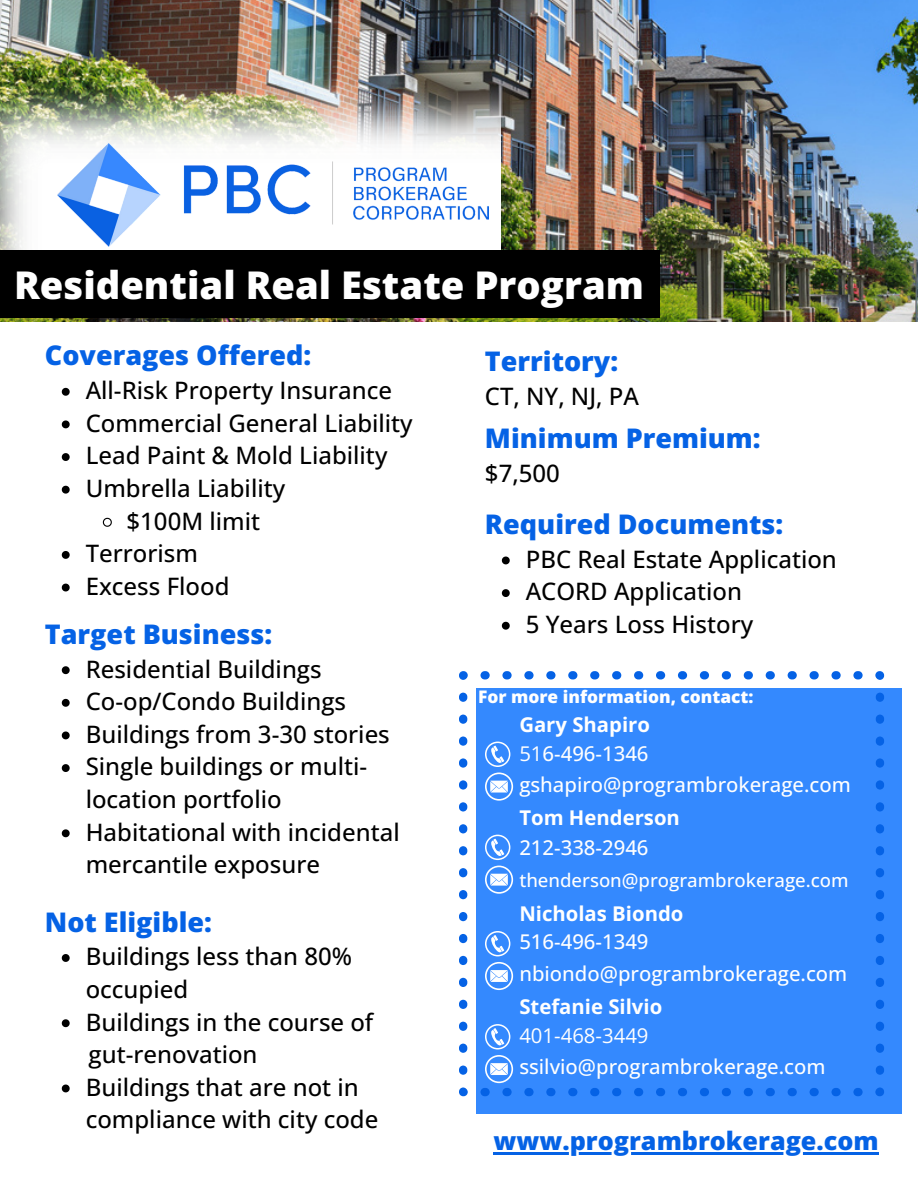
<style>
.page{position:relative;width:918px;height:1188px;background:#fff}
.page>*{position:absolute;margin:0;border:0;box-sizing:border-box;transform-origin:0 0}
.t1{font:800 38.25px "Open Sans";color:#fff}
.t2{font:800 27px "Open Sans";color:#0562e5}
.t3{font:800 25.2px "Open Sans";color:#0562e5}
.t4{font:500 24px/32.7px "Open Sans";color:#000}
.t5{font:500 20.4px "Open Sans";color:#fff}
.t6{font:700 20.4px "Open Sans";color:#fff}
.t7{font:20.4px "Open Sans";color:#fff}
.t8{font:500 18.6px "Open Sans";color:#fff}
.t9{font:800 17.25px "Open Sans";color:#fff}
.s1{font-weight:400}
</style>
<div class="page">
<div style="left:476px;top:688px;width:425px;height:425px;background:#3489fe"></div>
<svg style="left:875px;top:1088px;width:9px;height:8px"></svg>
<svg style="left:459px;top:1088px;width:9px;height:8px"></svg>
<svg style="left:459px;top:693px;width:8px;height:382px"></svg>
<svg style="left:459px;top:671px;width:9px;height:9px"></svg>
<svg style="left:481px;top:671px;width:382px;height:8px"></svg>
<svg style="left:875px;top:671px;width:9px;height:9px"></svg>
<svg style="left:876px;top:693px;width:8px;height:382px"></svg>
<svg style="left:485px;top:773px;width:28px;height:28px"></svg>
<svg style="left:485px;top:742px;width:25px;height:25px"></svg>
<svg style="left:485px;top:866px;width:28px;height:28px"></svg>
<svg style="left:485px;top:835px;width:25px;height:25px"></svg>
<img style="left:0;top:0;width:918px;height:322px">
<img style="left:0;top:69px;width:501px;height:182px">
<img style="left:57px;top:143px;width:431px;height:104px">
<div style="left:0;top:251px;width:659px;height:67px;background:#000"></div>
<hr style="left:494px;top:1152px;width:385px;height:3px;background:#0562e5">
<svg style="left:62px;top:388px;width:8px;height:8px"></svg>
<svg style="left:62px;top:420px;width:8px;height:8px"></svg>
<svg style="left:62px;top:453px;width:8px;height:8px"></svg>
<svg style="left:62px;top:486px;width:8px;height:8px"></svg>
<svg style="left:102px;top:517px;width:10px;height:10px"></svg>
<svg style="left:62px;top:551px;width:8px;height:8px"></svg>
<svg style="left:62px;top:584px;width:8px;height:7px"></svg>
<svg style="left:62px;top:666px;width:8px;height:8px"></svg>
<svg style="left:62px;top:699px;width:8px;height:8px"></svg>
<svg style="left:62px;top:732px;width:8px;height:7px"></svg>
<svg style="left:62px;top:764px;width:8px;height:8px"></svg>
<svg style="left:62px;top:829px;width:8px;height:8px"></svg>
<svg style="left:62px;top:954px;width:8px;height:8px"></svg>
<svg style="left:62px;top:1019px;width:8px;height:8px"></svg>
<svg style="left:62px;top:1085px;width:8px;height:7px"></svg>
<svg style="left:502px;top:557px;width:8px;height:7px"></svg>
<svg style="left:502px;top:589px;width:8px;height:8px"></svg>
<svg style="left:502px;top:622px;width:8px;height:8px"></svg>
<svg style="left:485px;top:962px;width:28px;height:28px"></svg>
<svg style="left:485px;top:931px;width:25px;height:25px"></svg>
<svg style="left:481px;top:1024px;width:382px;height:72px"></svg>
<p class="t1" style="left:14px;top:258px;width:631px">Residential Real Estate Program</p>
<p class="t2" style="left:45px;top:337px;width:268px">Coverages Offered:</p>
<p class="t2" style="left:485px;top:342px;width:135px">Territory:</p>
<p class="t4" style="left:485px;top:379px;width:155px">CT, NY, NJ, PA</p>
<p class="t4" style="left:86px;top:373px;width:308px">All-Risk Property Insurance</p>
<p class="t4" style="left:86px;top:406px;width:329px">Commercial General Liability</p>
<p class="t4" style="left:86px;top:439px;width:303px">Lead Paint &amp; Mold Liability</p>
<p class="t4" style="left:86px;top:471px;width:201px">Umbrella Liability</p>
<p class="t4" style="left:127px;top:504px;width:135px">$100M limit</p>
<p class="t4" style="left:86px;top:537px;width:114px">Terrorism</p>
<p class="t4" style="left:86px;top:569px;width:145px">Excess Flood</p>
<p class="t2" style="left:485px;top:419px;width:277px">Minimum Premium:</p>
<p class="t4" style="left:485px;top:456px;width:76px">$7,500</p>
<p class="t2" style="left:485px;top:505px;width:300px">Required Documents:</p>
<p class="t4" style="left:526px;top:542px;width:313px">PBC Real Estate Application</p>
<p class="t4" style="left:526px;top:575px;width:218px">ACORD Application</p>
<p class="t4" style="left:526px;top:607px;width:229px">5 Years Loss History</p>
<p class="t2" style="left:45px;top:615px;width:229px">Target Business:</p>
<p class="t4" style="left:86px;top:652px;width:237px">Residential Buildings</p>
<p class="t4" style="left:86px;top:684px;width:262px">Co-op/Condo Buildings</p>
<p class="t4" style="left:86px;top:717px;width:306px">Buildings from 3-30 stories</p>
<p class="t4" style="left:86px;top:750px;width:283px">Single buildings or multi&shy;location portfolio</p>
<p class="t4" style="left:86px;top:815px;width:316px">Habitational with incidental mercantile exposure</p>
<p class="t2" style="left:45px;top:903px;width:169px">Not Eligible:</p>
<p class="t4" style="left:86px;top:940px;width:268px">Buildings less than 80% occupied</p>
<p class="t4" style="left:86px;top:1005px;width:289px">Buildings in the course of</p>
<p class="t4" style="left:89px;top:1038px;width:171px">gut-renovation</p>
<p class="t4" style="left:86px;top:1070px;width:294px">Buildings that are not in compliance with city code</p>
<p class="t9" style="left:478px;top:684px;width:277px">For more information, contact:</p>
<p class="t6" style="left:519px;top:710px;width:132px">Gary Shapiro</p>
<p class="t5" style="left:519px;top:739px;width:131px"><span class="s1">51</span>6-496-1346</p>
<p class="t5" style="left:519px;top:770px;width:333px">gshapiro@programbrokerage.com</p>
<p class="t6" style="left:519px;top:803px;width:162px">Tom Henderson</p>
<p class="t5" style="left:519px;top:834px;width:131px">212-338-2946</p>
<p class="t8" style="left:519px;top:867px;width:331px">thenderson@programbrokerage.com</p>
<p class="t6" style="left:519px;top:900px;width:166px">Nicholas Biondo</p>
<p class="t5" style="left:519px;top:928px;width:131px">516-496-1349</p>
<p class="t5" style="left:519px;top:959px;width:330px">nbiondo@programbrokerage.com</p>
<p class="t6" style="left:519px;top:993px;width:144px">Stefanie Silvio</p>
<p class="t7" style="left:519px;top:1021px;width:131px">401-468-3449</p>
<p class="t5" style="left:519px;top:1052px;width:308px">ssilvio@programbrokerage.com</p>
<p class="t3" style="left:494px;top:1123px;width:387px">www.programbrokerage.com</p>
</div>
